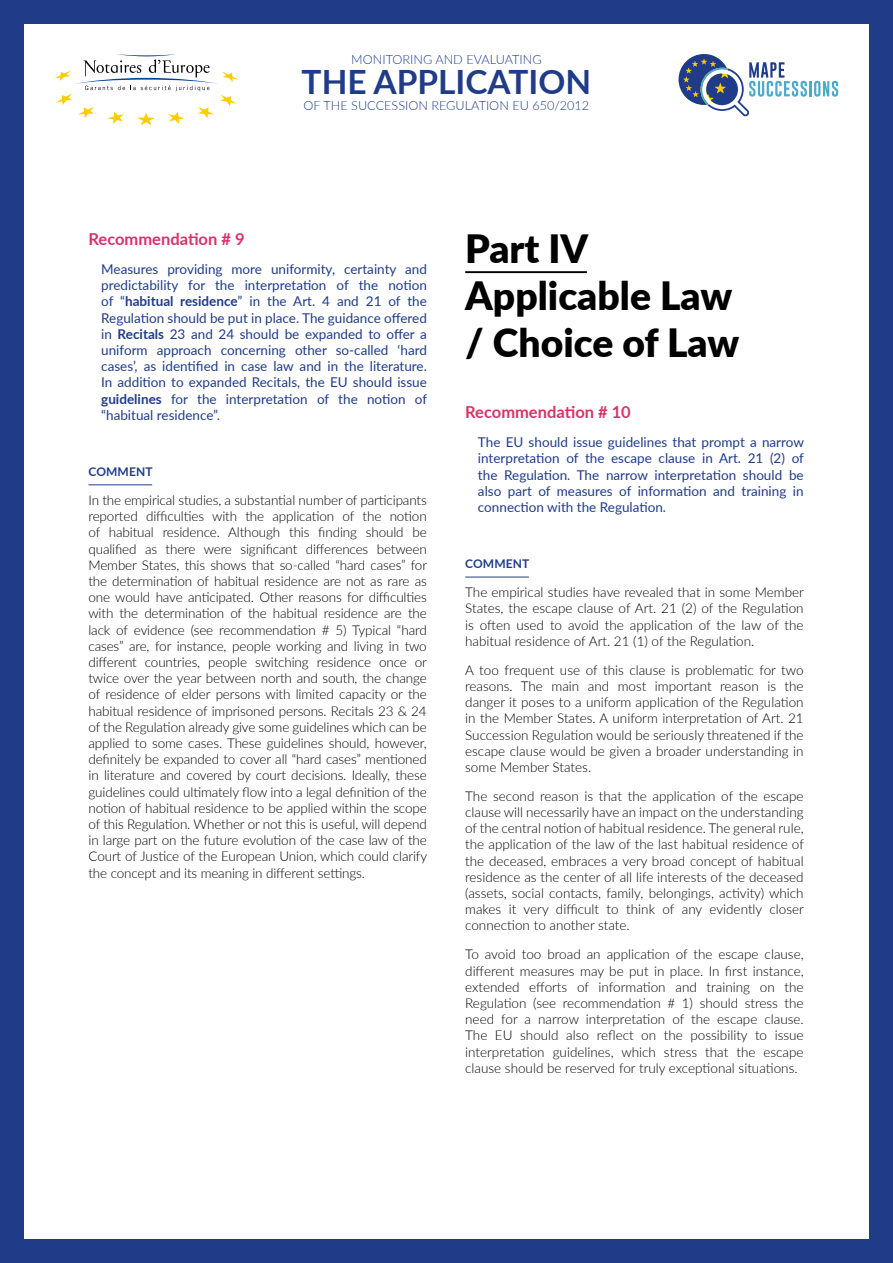
<style>
.page{position:relative;width:893px;height:1263px;background:#fff}
.page>*{position:absolute;margin:0;border:0;box-sizing:border-box;transform-origin:0 0}
.t1{font:900 39px/46.8px "Lato";color:#000}
.t2{font:700 33.45px "Lato";color:#203c89}
.t3{font:700 16.5px "Lato";color:#d93369}
.t4{font:300 13.5px/16.2px "Lato";color:#000;text-align:justify}
.t5{font:13.5px/16.2px "Lato";color:#203c89;text-align:justify}
.t6{font:300 12.6px "Lato";color:#203c89}
.t7{font:700 12px "Lato";letter-spacing:.01em;color:#203c89}
.s1{font-weight:700}
</style>
<div class="page">
<div style="left:0;top:0;width:893px;height:24px;background:#203c89"></div>
<div style="left:0;top:1239px;width:893px;height:24px;background:#203c89"></div>
<div style="left:869px;top:0;width:24px;height:1263px;background:#203c89"></div>
<div style="left:0;top:0;width:24px;height:1263px;background:#203c89"></div>
<hr style="left:809px;top:81px;width:3px;height:15px;background:#49aacc">
<svg style="left:814px;top:81px;width:24px;height:16px"></svg>
<svg style="left:678px;top:54px;width:129px;height:62px"></svg>
<svg style="left:54px;top:54px;width:185px;height:71px"></svg>
<hr style="left:88px;top:484px;width:64px;height:1px;background:#203c89">
<hr style="left:465px;top:271px;width:122px;height:2px;background:#000">
<hr style="left:465px;top:577px;width:64px;height:1px;background:#203c89">
<p class="t6" style="left:351px;top:51px;width:192px">MONITORING AND EVALUATING</p>
<p class="t6" style="left:304px;top:97px;width:287px">OF THE SUCCESSION REGULATION EU 650/2012</p>
<h2 class="t2" style="left:302px;top:58px;width:291px">THE APPLICATION</h2>
<p class="t3" style="left:88px;top:227px;width:158px">Recommendation # 9</p>
<p class="t5" style="left:101px;top:260px;width:327px">Measures providing more uniformity, certainty and predictability for the interpretation of the notion of “<span class="s1">habitual residence</span>” in the Art. 4 and 21 of the Regulation should be put in place. The guidance offered in <span class="s1">Recitals</span> 23 and 24 should be expanded to offer a uniform approach concerning other so-called ‘hard cases’, as identified in case law and in the literature.<br>In addition to expanded Recitals, the EU should issue <span class="s1">guidelines</span> for the interpretation of the notion of “habitual residence”.</p>
<p class="t7" style="left:88px;top:463px;width:66px">COMMENT</p>
<p class="t4" style="left:88px;top:491px;width:340px">In the empirical studies, a substantial number of participants reported difficulties with the application of the notion of habitual residence. Although this finding should be qualified as there were significant differences between Member States, this shows that so-called “hard cases” for the determination of habitual residence are not as rare as one would have anticipated. Other reasons for difficulties with the determination of the habitual residence are the lack of evidence (see recommendation # 5) Typical “hard cases” are, for instance, people working and living in two different countries, people switching residence once or twice over the year between north and south, the change of residence of elder persons with limited capacity or the habitual residence of imprisoned persons. Recitals 23 &amp; 24 of the Regulation already give some guidelines which can be applied to some cases. These guidelines should, however, definitely be expanded to cover all “hard cases” mentioned in literature and covered by court decisions. Ideally, these guidelines could ultimately flow into a legal definition of the notion of habitual residence to be applied within the scope of this Regulation. Whether or not this is useful, will depend in large part on the future evolution of the case law of the Court of Justice of the European Union, which could clarify the concept and its meaning in different settings.</p>
<h1 class="t1" style="left:465px;top:224px;width:276px">Part IV<br>Applicable Law / Choice of Law</h1>
<p class="t3" style="left:465px;top:400px;width:167px">Recommendation # 10</p>
<p class="t5" style="left:478px;top:434px;width:327px">The EU should issue guidelines that prompt a narrow interpretation of the escape clause in Art. 21 (2) of the Regulation. The narrow interpretation should be also part of measures of information and training in connection with the Regulation.</p>
<p class="t7" style="left:465px;top:555px;width:66px">COMMENT</p>
<p class="t4" style="left:465px;top:584px;width:340px">The empirical studies have revealed that in some Member States, the escape clause of Art. 21 (2) of the Regulation is often used to avoid the application of the law of the habitual residence of Art. 21 (1) of the Regulation.</p>
<p class="t4" style="left:465px;top:661px;width:340px">A too frequent use of this clause is problematic for two reasons. The main and most important reason is the danger it poses to a uniform application of the Regulation in the Member States. A uniform interpretation of Art. 21<br>Succession Regulation would be seriously threatened if the escape clause would be given a broader understanding in some Member States.</p>
<p class="t4" style="left:465px;top:787px;width:340px">The second reason is that the application of the escape clause will necessarily have an impact on the understanding of the central notion of habitual residence. The general rule, the application of the law of the last habitual residence of the deceased, embraces a very broad concept of habitual residence as the center of all life interests of the deceased (assets, social contacts, family, belongings, activity) which makes it very difficult to think of any evidently closer connection to another state.</p>
<p class="t4" style="left:465px;top:946px;width:340px">To avoid too broad an application of the escape clause, different measures may be put in place. In first instance, extended efforts of information and training on the Regulation (see recommendation # 1) should stress the need for a narrow interpretation of the escape clause.<br>The EU should also reflect on the possibility to issue interpretation guidelines, which stress that the escape clause should be reserved for truly exceptional situations.</p>
</div>
